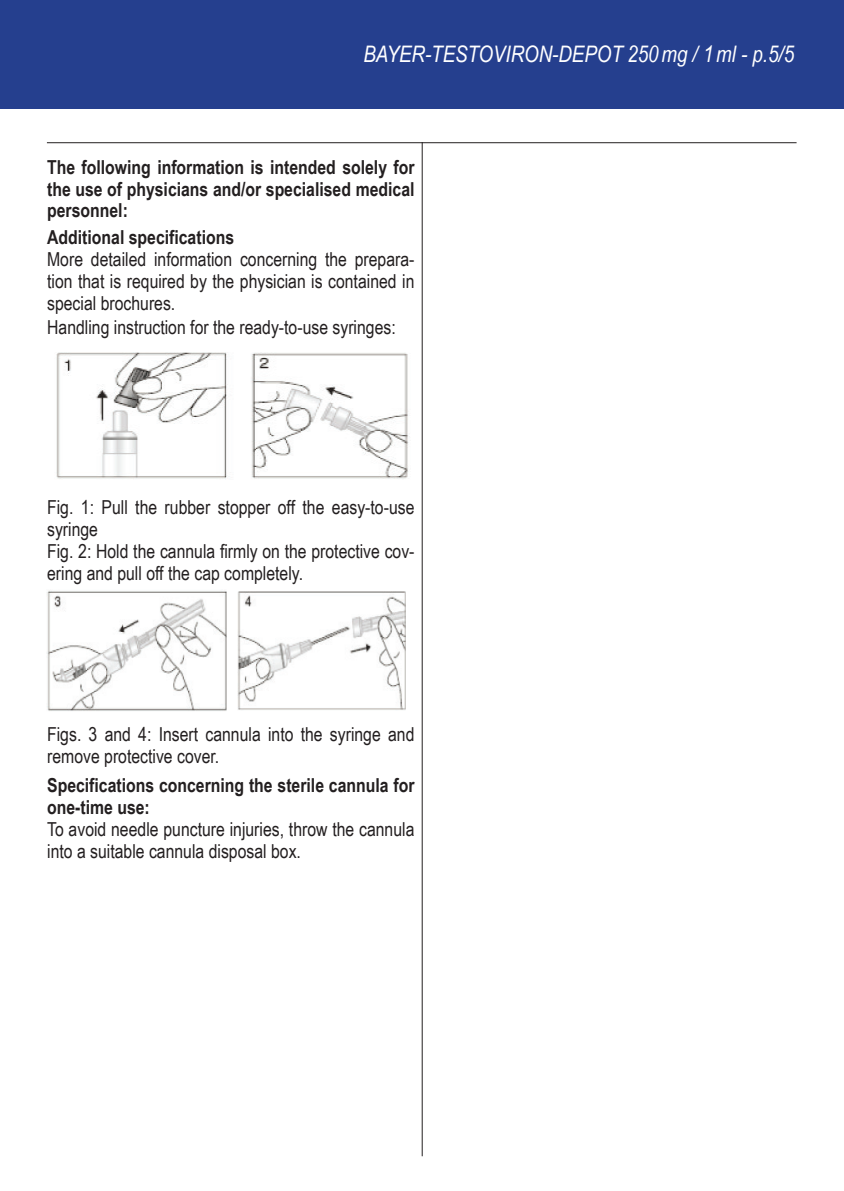
<style>
.page{position:relative;width:844px;height:1191px;background:#fff}
.page>*{position:absolute;margin:0;border:0;box-sizing:border-box;transform-origin:0 0}
.t1{font:italic 22.75px "Arial Narrow";color:#fff}
.t2{font:19.25px/21.9px "Arial Narrow";color:#231f20}
.t3{font:700 19.25px/21.9px "Arial Narrow";color:#231f20;text-align:justify}
</style>
<div class="page">
<div style="left:0;top:0;width:843px;height:109px;background:#253f8e"></div>
<hr style="left:47px;top:142px;width:749px;height:1px;background:#231f20">
<hr style="left:422px;top:142px;width:1px;height:1014px;background:#231f20">
<img style="left:56px;top:352px;width:353px;height:127px">
<img style="left:47px;top:590px;width:180px;height:121px">
<img style="left:237px;top:591px;width:168px;height:119px">
<p class="t1" style="left:363px;top:39px;width:432px">BAYER-TESTOVIRON-DEPOT 250mg / 1ml - p.5/5</p>
<p class="t3" style="left:47px;top:155px;width:369px">The following information is intended solely for the use of physicians and/or specialised medical personnel:</p>
<p class="t3" style="left:47px;top:226px;width:188px">Additional specifications</p>
<p class="t2" style="left:47px;top:248px;width:369px;text-align:justify">More detailed information concerning the prepara&shy;tion that is required by the physician is contained in special brochures.</p>
<p class="t2" style="left:47px;top:316px;width:350px">Handling instruction for the ready-to-use syringes:</p>
<p class="t2" style="left:47px;top:496px;width:369px">Fig. 1: Pull the rubber stopper off the easy-to-use syringe<br>Fig. 2: Hold the cannula firmly on the protective cov&shy;ering and pull off the cap completely.</p>
<p class="t2" style="left:47px;top:722px;width:369px">Figs. 3 and 4: Insert cannula into the syringe and remove protective cover.</p>
<p class="t3" style="left:47px;top:773px;width:369px">Specifications concerning the sterile cannula for one-time use:</p>
<p class="t2" style="left:47px;top:817px;width:369px">To avoid needle puncture injuries, throw the cannula into a suitable cannula disposal box.</p>
</div>
